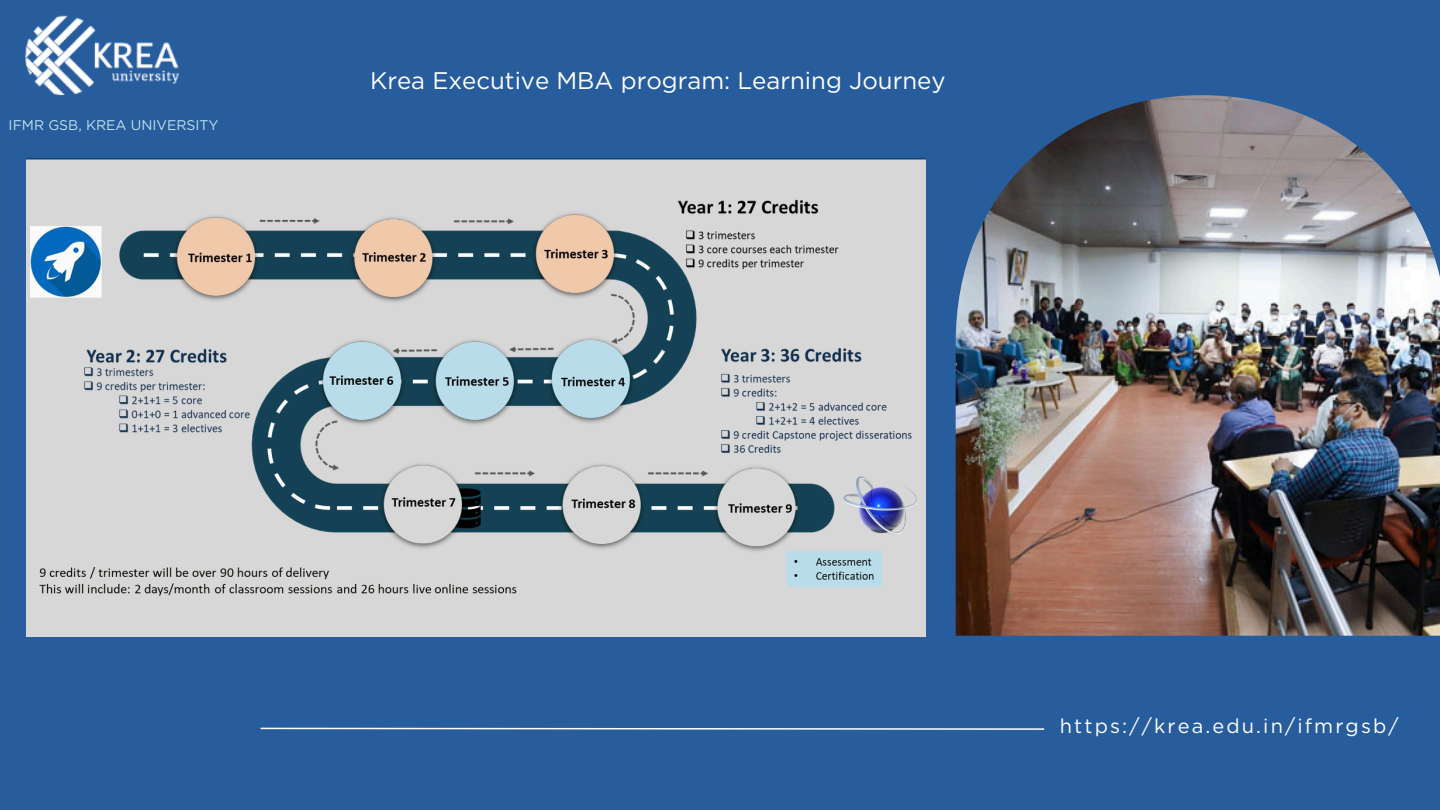
<style>
.page{position:relative;width:1440px;height:810px;background:#275c9d}
.page>*{position:absolute;margin:0;border:0;box-sizing:border-box;transform-origin:0 0}
.t1{font:24px "Gotham";color:#fff}
.t2{font:20px "Gotham";letter-spacing:.105em;color:#fff}
.t3{font:14px "Gotham";color:#bde2ee}
</style>
<div class="page">
<img style="left:956px;top:95px;width:484px;height:541px">
<svg style="left:260px;top:727px;width:785px;height:3px"></svg>
<img style="left:25px;top:15px;width:154px;height:80px">
<div style="left:26px;top:158px;width:899px;height:478px;background:#d7d7d7"></div>
<img style="left:31px;top:190px;width:889px;height:414px">
<h1 class="t3" style="left:9px;top:116px;width:211px">IFMR GSB, KREA UNIVERSITY</h1>
<p class="t1" style="left:370px;top:66px;width:577px">Krea Executive MBA program: Learning Journey</p>
<p class="t2" style="left:1060px;top:714px;width:340px">https://krea.edu.in/ifmrgsb/</p>
</div>
